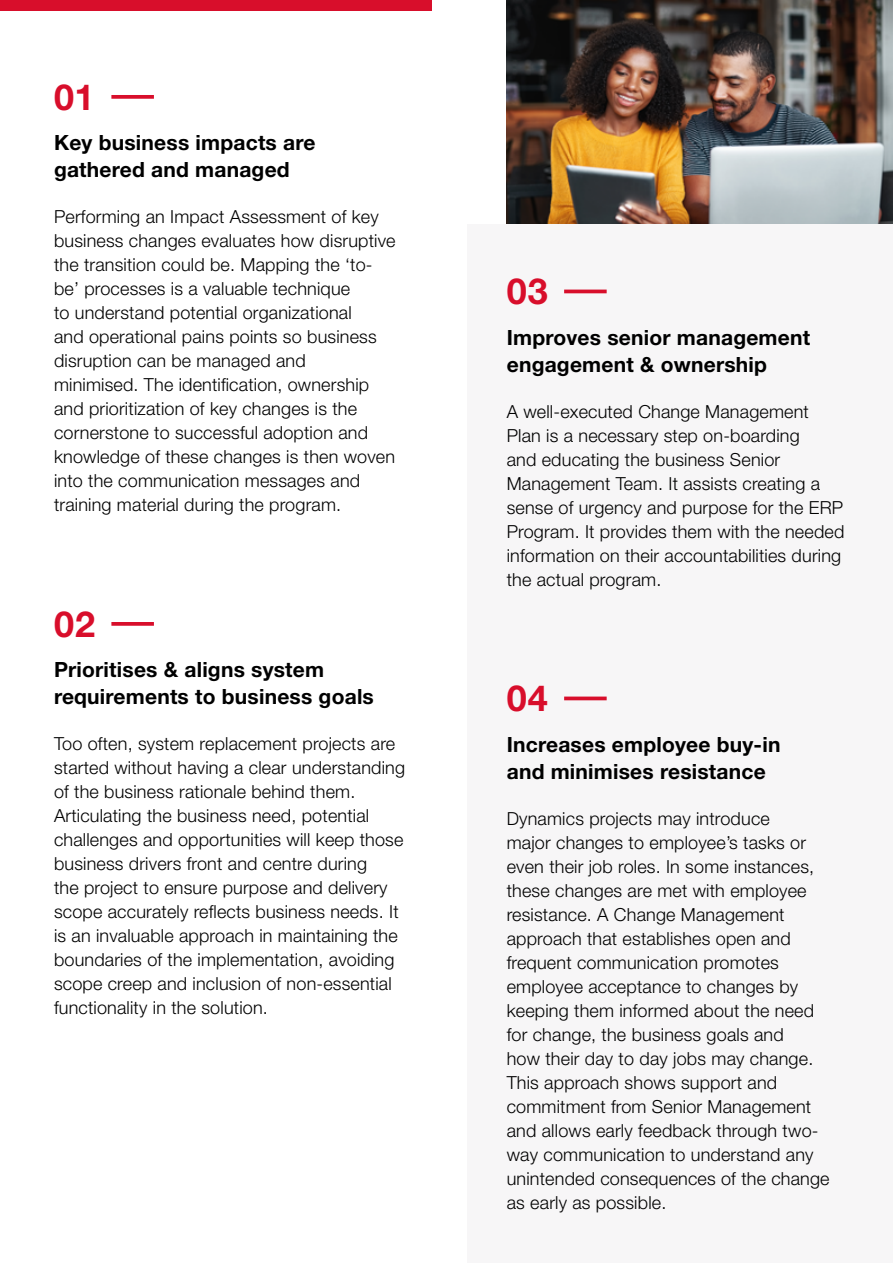
<style>
.page{position:relative;width:893px;height:1263px;background:#fff}
.page>*{position:absolute;margin:0;border:0;box-sizing:border-box;transform-origin:0 0}
.t1{font:700 36px "Helvetica Neue LT Std";letter-spacing:.03em;color:#d80e2b}
.t2{font:700 21px/27px "Helvetica Neue LT Std";letter-spacing:.01em;color:#000}
.t3{font:300 18px/24px "Helvetica Neue LT Std";letter-spacing:.01em;color:#000}
</style>
<div class="page">
<img style="left:507px;top:0;width:386px;height:224px">
<div style="left:0;top:0;width:431px;height:10px;background:#d80e2b"></div>
<svg style="left:111px;top:95px;width:43px;height:4px"></svg>
<svg style="left:111px;top:622px;width:43px;height:4px"></svg>
<div style="left:468px;top:225px;width:425px;height:1038px;background:#f7f6f7"></div>
<hr style="left:564px;top:290px;width:43px;height:3px;background:#d80e2b">
<svg style="left:564px;top:696px;width:43px;height:4px"></svg>
<h1 class="t1" style="left:54px;top:75px;width:42px">01</h1>
<p class="t2" style="left:54px;top:129px;width:263px">Key business impacts are gathered and managed</p>
<p class="t3" style="left:54px;top:205px;width:343px">Performing an Impact Assessment of key business changes evaluates how disruptive the transition could be. Mapping the ‘to&shy;be’ processes is a valuable technique<br>to understand potential organizational<br>and operational pains points so business disruption can be managed and<br>minimised. The identification, ownership and prioritization of key changes is the cornerstone to successful adoption and knowledge of these changes is then woven into the communication messages and training material during the program.</p>
<h1 class="t1" style="left:54px;top:602px;width:43px">02</h1>
<p class="t2" style="left:54px;top:656px;width:321px">Prioritises &amp; aligns system requirements to business goals</p>
<p class="t3" style="left:54px;top:731px;width:353px">Too often, system replacement projects are started without having a clear understanding of the business rationale behind them.<br>Articulating the business need, potential challenges and opportunities will keep those business drivers front and centre during<br>the project to ensure purpose and delivery scope accurately reflects business needs. It is an invaluable approach in maintaining the boundaries of the implementation, avoiding scope creep and inclusion of non-essential functionality in the solution.</p>
<h1 class="t1" style="left:507px;top:269px;width:43px">03</h1>
<p class="t2" style="left:507px;top:323px;width:305px">Improves senior management engagement &amp; ownership</p>
<p class="t3" style="left:507px;top:399px;width:339px">A well-executed Change Management Plan is a necessary step on-boarding<br>and educating the business Senior Management Team. It assists creating a sense of urgency and purpose for the ERP Program. It provides them with the needed information on their accountabilities during the actual program.</p>
<h1 class="t1" style="left:507px;top:676px;width:43px">04</h1>
<p class="t2" style="left:507px;top:730px;width:275px">Increases employee buy-in and minimises resistance</p>
<p class="t3" style="left:507px;top:806px;width:324px">Dynamics projects may introduce<br>major changes to employee’s tasks or even their job roles. In some instances, these changes are met with employee resistance. A Change Management approach that establishes open and frequent communication promotes employee acceptance to changes by keeping them informed about the need for change, the business goals and<br>how their day to day jobs may change.<br>This approach shows support and commitment from Senior Management and allows early feedback through two&shy;way communication to understand any unintended consequences of the change as early as possible.</p>
</div>
